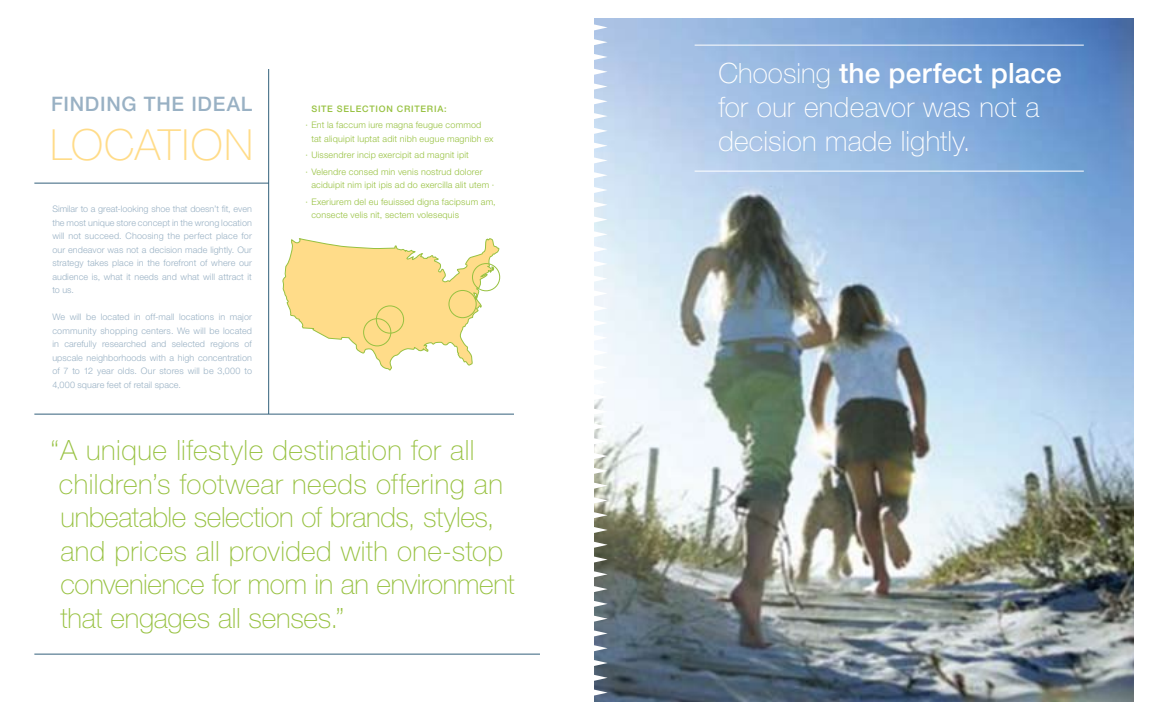
<style>
.page{position:relative;width:1152px;height:720px;background:#fff}
.page>*{position:absolute;margin:0;border:0;box-sizing:border-box;transform-origin:0 0}
.t1{font:100 43px "Helvetica Neue";letter-spacing:.03em;color:#ffdc89}
.t2{font:100 28px/33.6px "Helvetica Neue";letter-spacing:-.005em;color:#97c140}
.t3{font:100 28px/33.6px "Helvetica Neue";letter-spacing:.005em;color:#fff}
.t4{font:500 20px "Helvetica Neue";letter-spacing:.035em;color:#99b1c4}
.t5{font:300 9px/13.5px "Helvetica Neue";letter-spacing:.01em;color:#99b1c4;text-align:justify}
.t6{font:300 9px/16.5px "Helvetica Neue";letter-spacing:.02em;color:#97c140}
.t7{font:500 9px "Helvetica Neue";letter-spacing:.085em;color:#97c140}
.s1{font-weight:500}
</style>
<div class="page">
<img style="left:594px;top:18px;width:540px;height:684px">
<hr style="left:34px;top:183px;width:235px;height:1px;background:#33617c">
<hr style="left:269px;top:69px;width:1px;height:345px;background:#33617c">
<hr style="left:34px;top:414px;width:480px;height:1px;background:#33617c">
<svg style="left:282px;top:238px;width:217px;height:133px"></svg>
<div style="left:472px;top:263px;width:28px;height:28px;border:1px solid #97c140;border-radius:50%"></div>
<div style="left:363px;top:318px;width:28px;height:28px;border:1px solid #97c140;border-radius:50%"></div>
<div style="left:376px;top:305px;width:28px;height:29px;border:1px solid #97c140;border-radius:50%"></div>
<div style="left:448px;top:290px;width:29px;height:28px;border:1px solid #97c140;border-radius:50%"></div>
<hr style="left:695px;top:45px;width:389px;height:1px;background:#fff">
<hr style="left:34px;top:654px;width:506px;height:1px;background:#33617c">
<hr style="left:695px;top:171px;width:389px;height:1px;background:#fff">
<h3 class="t4" style="left:51px;top:92px;width:203px">FINDING THE IDEAL</h3>
<h1 class="t1" style="left:50px;top:121px;width:204px">LOCATION</h1>
<p class="t5" style="left:52px;top:202px;width:201px">Similar to a great-looking shoe that doesn’t fit, even the most unique store concept in the wrong location will not succeed. Choosing the perfect place for our endeavor was not a decision made lightly. Our strategy takes place in the forefront of where our audience is, what it needs and what will attract it to us.</p>
<p class="t5" style="left:52px;top:310px;width:201px">We will be located in off-mall locations in major community shopping centers. We will be located in carefully researched and selected regions of upscale neighborhoods with a high concentration of 7 to 12 year olds. Our stores will be 3,000 to 4,000 square feet of retail space.</p>
<p class="t7" style="left:311px;top:103px;width:137px">SITE SELECTION CRITERIA:</p>
<p class="t6" style="left:311px;top:118px;width:184px;line-height:13.5px;text-indent:-6px">· Ent la faccum iure magna feugue commod tat aliquipit luptat adit nibh eugue magnibh ex</p>
<p class="t6" style="left:305px;top:147px;width:179px">· Uissendrer incip exercipit ad magnit ipit<br>· Velendre consed min venis nostrud dolorer</p>
<p class="t6" style="left:305px;top:177px;width:192px;text-align:center">aciduipit nim ipit ipis ad do exercilla alit utem ·<br>· Exeriurem del eu feuissed digna facipsum am,</p>
<p class="t6" style="left:311px;top:207px;width:149px">consecte velis nit, sectem volesequis</p>
<h2 class="t2" style="left:59px;top:433px;width:457px;text-indent:-8px">“A unique lifestyle destination for all children’s footwear needs offering an unbeatable selection of brands, styles, and prices all provided with one-stop convenience for mom in an environment that engages all senses.”</h2>
<h2 class="t3" style="left:718px;top:57px;width:345px">Choosing <span class="s1">the perfect place </span>for our endeavor was not a decision made lightly.</h2>
</div>
